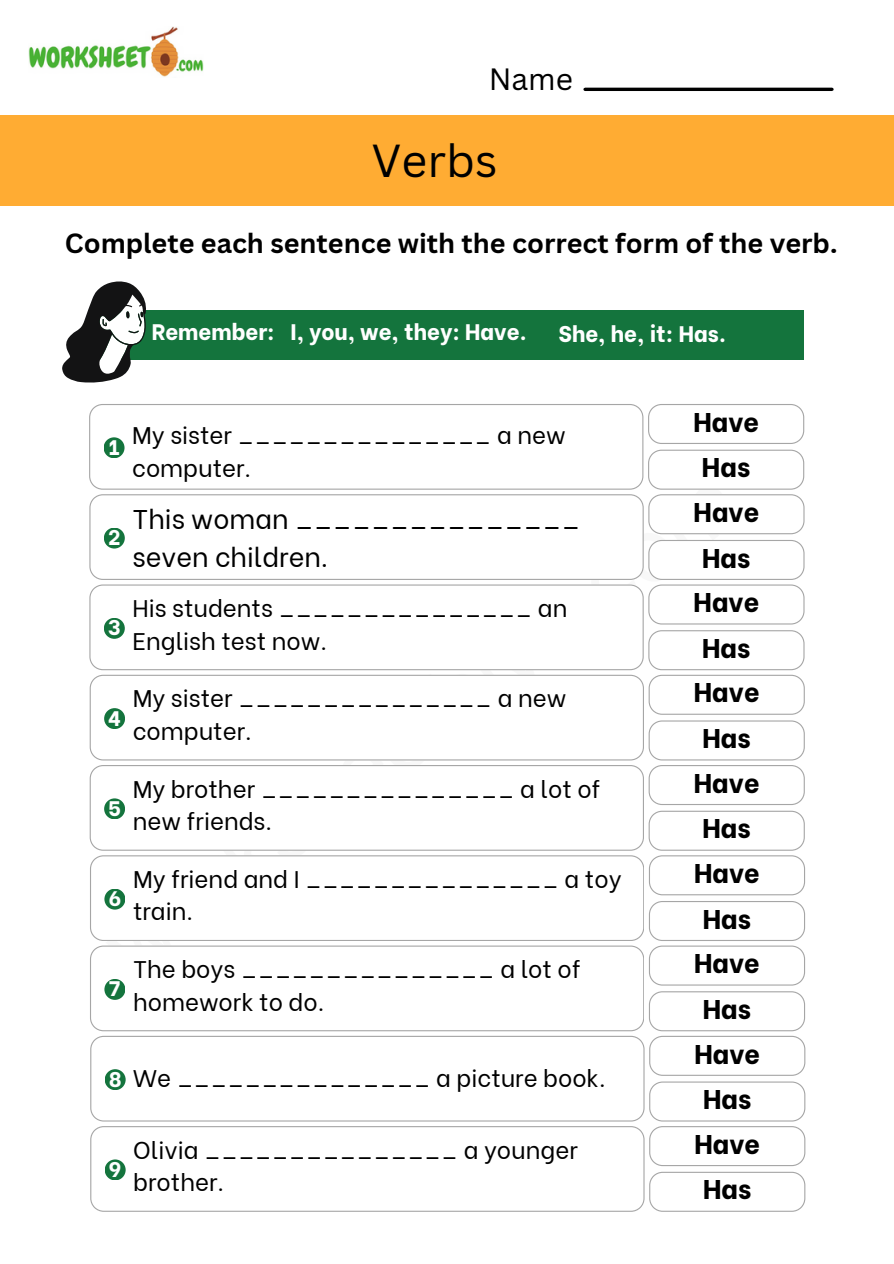
<style>
.page{position:relative;width:894px;height:1264px;background:#fff}
.page>*{position:absolute;margin:0;border:0;box-sizing:border-box;transform-origin:0 0}
.t1{font:45px "Canva Sans";color:#000}
.t2{font:30px "Canva Sans";color:#000}
.t3{font:800 27px "Be Vietnam";color:#000}
.t4{font:700 27px "Canva Sans";color:#000}
.t5{font:27px/37.2px "Be Vietnam";color:#000}
.t6{font:24px/32.7px "Be Vietnam";color:#000}
.t7{font:800 22.35px "Be Vietnam";color:#fff}
.t8{font:800 21px "Be Vietnam";color:#fff}
</style>
<div class="page">
<div style="left:94px;top:309px;width:709px;height:50px;background:#14743d"></div>
<svg style="left:62px;top:281px;width:84px;height:102px"></svg>
<svg style="left:89px;top:404px;width:554px;height:85px"></svg>
<div style="left:103px;top:437px;width:21px;height:21px;background:#14743d;border-radius:50%"></div>
<svg style="left:648px;top:404px;width:156px;height:130px"></svg>
<svg style="left:89px;top:494px;width:554px;height:85px"></svg>
<div style="left:104px;top:527px;width:21px;height:21px;background:#14743d;border-radius:50%"></div>
<svg style="left:648px;top:540px;width:156px;height:84px"></svg>
<svg style="left:89px;top:584px;width:554px;height:86px"></svg>
<div style="left:104px;top:618px;width:21px;height:21px;background:#14743d;border-radius:50%"></div>
<svg style="left:648px;top:630px;width:156px;height:84px"></svg>
<svg style="left:90px;top:674px;width:553px;height:86px"></svg>
<div style="left:104px;top:708px;width:21px;height:21px;background:#14743d;border-radius:50%"></div>
<svg style="left:90px;top:765px;width:553px;height:85px"></svg>
<div style="left:104px;top:798px;width:21px;height:21px;background:#14743d;border-radius:50%"></div>
<svg style="left:648px;top:720px;width:156px;height:175px"></svg>
<svg style="left:90px;top:855px;width:553px;height:85px"></svg>
<div style="left:104px;top:888px;width:21px;height:21px;background:#14743d;border-radius:50%"></div>
<svg style="left:649px;top:901px;width:155px;height:84px"></svg>
<svg style="left:90px;top:945px;width:553px;height:86px"></svg>
<div style="left:104px;top:978px;width:21px;height:21px;background:#14743d;border-radius:50%"></div>
<svg style="left:649px;top:991px;width:156px;height:84px"></svg>
<svg style="left:90px;top:1035px;width:554px;height:86px"></svg>
<div style="left:105px;top:1069px;width:21px;height:21px;background:#14743d;border-radius:50%"></div>
<svg style="left:90px;top:1126px;width:554px;height:85px"></svg>
<div style="left:105px;top:1159px;width:21px;height:21px;background:#14743d;border-radius:50%"></div>
<svg style="left:649px;top:1081px;width:156px;height:130px"></svg>
<img style="left:29px;top:26px;width:174px;height:51px">
<hr style="left:585px;top:88px;width:246px;height:3px;background:#000">
<div style="left:0;top:115px;width:893px;height:91px;background:#ffac33"></div>
<p class="t2" style="left:488px;top:58px;width:86px">Name</p>
<p class="t1" style="left:371px;top:129px;width:127px">Verbs</p>
<p class="t4" style="left:65px;top:224px;width:773px">Complete each sentence with the correct form of the verb.</p>
<p class="t7" style="left:152px;top:313px;width:125px">Remember:</p>
<p class="t7" style="left:290px;top:313px;width:238px">I, you, we, they: Have.</p>
<p class="t7" style="left:558px;top:315px;width:169px">She, he, it: Has.</p>
<p class="t8" style="left:108px;top:429px;width:13px">1</p>
<p class="t8" style="left:108px;top:520px;width:14px">2</p>
<p class="t8" style="left:108px;top:610px;width:14px">3</p>
<p class="t8" style="left:108px;top:700px;width:14px">4</p>
<p class="t8" style="left:108px;top:790px;width:14px">5</p>
<p class="t8" style="left:109px;top:881px;width:14px">6</p>
<p class="t8" style="left:109px;top:971px;width:13px">7</p>
<p class="t6" style="left:132px;top:417px;width:435px">My sister _______________ a new computer.</p>
<p class="t3" style="left:693px;top:399px;width:67px">Have</p>
<p class="t3" style="left:701px;top:445px;width:50px">Has</p>
<p class="t5" style="left:132px;top:498px;width:449px">This woman _______________ seven children.</p>
<p class="t3" style="left:693px;top:489px;width:67px">Have</p>
<p class="t3" style="left:702px;top:535px;width:50px">Has</p>
<p class="t6" style="left:132px;top:589px;width:436px">His students _______________ an<br>English test now.</p>
<p class="t3" style="left:693px;top:580px;width:67px">Have</p>
<p class="t3" style="left:702px;top:625px;width:50px">Has</p>
<p class="t6" style="left:133px;top:679px;width:435px">My sister _______________ a new computer.</p>
<p class="t3" style="left:693px;top:670px;width:67px">Have</p>
<p class="t3" style="left:702px;top:715px;width:50px">Has</p>
<p class="t6" style="left:133px;top:770px;width:469px">My brother _______________ a lot of new friends.</p>
<p class="t3" style="left:693px;top:760px;width:67px">Have</p>
<p class="t3" style="left:702px;top:806px;width:50px">Has</p>
<p class="t6" style="left:133px;top:860px;width:490px">My friend and I _______________ a toy train.</p>
<p class="t3" style="left:694px;top:850px;width:67px">Have</p>
<p class="t3" style="left:702px;top:896px;width:50px">Has</p>
<p class="t6" style="left:133px;top:950px;width:449px">The boys _______________ a lot of homework to do.</p>
<p class="t3" style="left:694px;top:940px;width:67px">Have</p>
<p class="t3" style="left:702px;top:986px;width:50px">Has</p>
<p class="t8" style="left:109px;top:1061px;width:14px">8</p>
<p class="t6" style="left:133px;top:1059px;width:473px">We _______________ a picture book.</p>
<p class="t3" style="left:694px;top:1031px;width:67px">Have</p>
<p class="t3" style="left:703px;top:1076px;width:50px">Has</p>
<p class="t8" style="left:109px;top:1151px;width:14px">9</p>
<p class="t6" style="left:133px;top:1130px;width:446px">Olivia _______________ a younger brother.</p>
<p class="t3" style="left:694px;top:1121px;width:67px">Have</p>
<p class="t3" style="left:703px;top:1167px;width:50px">Has</p>
</div>
